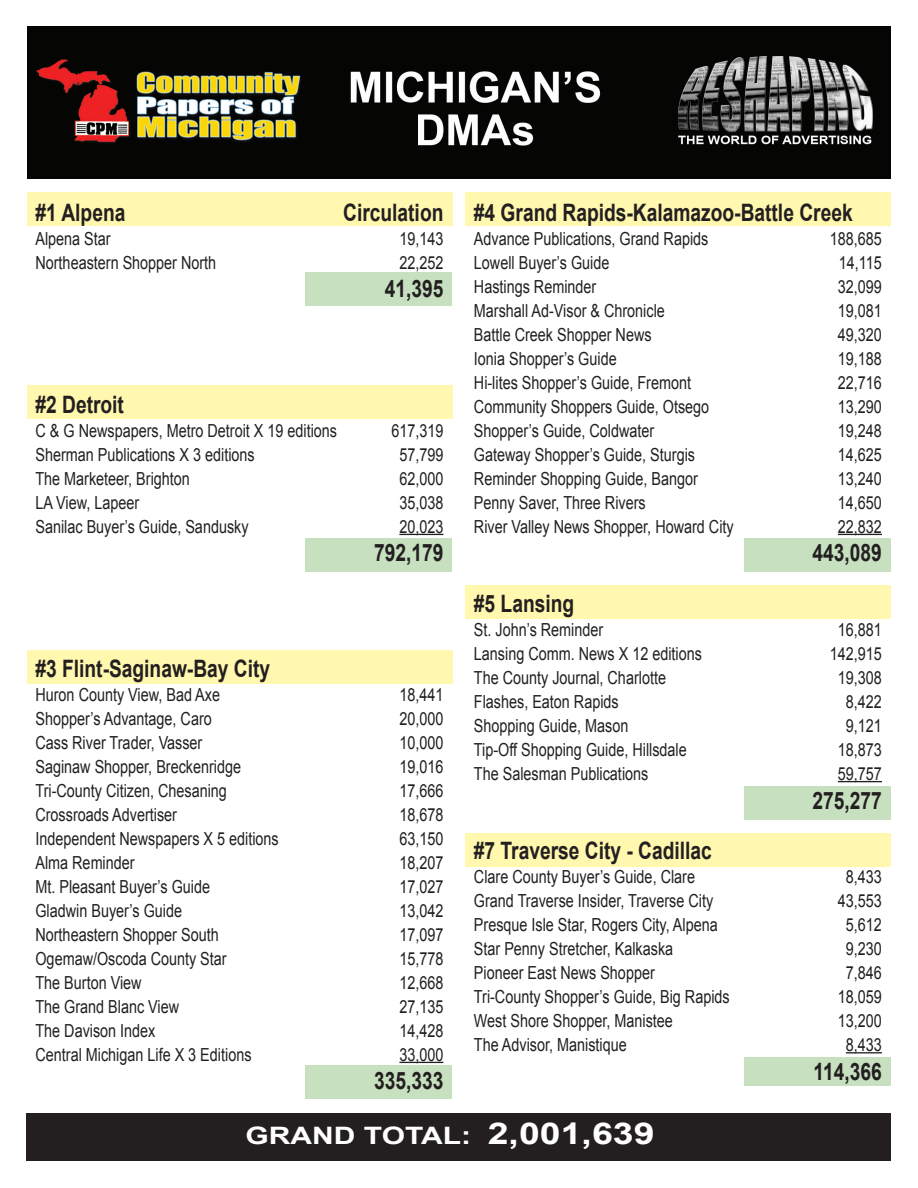
<style>
.page{position:relative;width:918px;height:1188px;background:#fff}
.page>*{position:absolute;margin:0;border:0;box-sizing:border-box;transform-origin:0 0}
.t1{font:700 24px "Arial";color:#231f20;scale:.8 1}
.t2{font:700 24px "Arial";color:#fff;scale:1.25 1}
.t3{font:18px "Arial";color:#231f20;scale:.8 1}
.s1{font-size:30px}
</style>
<div class="page">
<div style="left:306px;top:1066px;width:146px;height:33px;background:#c7e0bf"></div>
<div style="left:306px;top:272px;width:146px;height:33px;background:#c7e0bf"></div>
<div style="left:306px;top:538px;width:146px;height:33px;background:#c7e0bf"></div>
<div style="left:745px;top:786px;width:146px;height:33px;background:#c7e0bf"></div>
<div style="left:744px;top:538px;width:146px;height:33px;background:#c7e0bf"></div>
<div style="left:745px;top:1057px;width:146px;height:28px;background:#c7e0bf"></div>
<div style="left:465px;top:833px;width:426px;height:33px;background:#fff8ae"></div>
<div style="left:465px;top:585px;width:426px;height:33px;background:#fff8ae"></div>
<div style="left:465px;top:193px;width:426px;height:33px;background:#fff8ae"></div>
<div style="left:28px;top:650px;width:425px;height:33px;background:#fff8ae"></div>
<div style="left:28px;top:385px;width:425px;height:33px;background:#fff8ae"></div>
<div style="left:27px;top:193px;width:426px;height:33px;background:#fff8ae"></div>
<hr style="left:399px;top:534px;width:44px;height:1px;background:#231f20">
<hr style="left:399px;top:1062px;width:44px;height:1px;background:#231f20">
<img style="left:28px;top:27px;width:862px;height:152px">
<div style="left:27px;top:1113px;width:864px;height:48px;background:#231f20"></div>
<hr style="left:838px;top:534px;width:44px;height:1px;background:#231f20">
<hr style="left:838px;top:781px;width:44px;height:1px;background:#231f20">
<hr style="left:846px;top:1052px;width:36px;height:1px;background:#231f20">
<p class="t1" style="left:35px;top:196px;width:114px">#1 Alpena</p>
<p class="t1" style="left:343px;top:196px;width:127px">Circulation</p>
<p class="t3" style="left:35px;top:226px;width:96px">Alpena Star</p>
<p class="t3" style="left:399px;top:226px;width:57px">19,143</p>
<p class="t3" style="left:35px;top:250px;width:228px">Northeastern Shopper North</p>
<p class="t3" style="left:399px;top:250px;width:57px">22,252</p>
<p class="t1" style="left:385px;top:273px;width:75px">41,395</p>
<p class="t1" style="left:474px;top:196px;width:475px">#4 Grand Rapids-Kalamazoo-Battle Creek</p>
<p class="t3" style="left:474px;top:226px;width:295px">Advance Publications, Grand Rapids</p>
<p class="t3" style="left:830px;top:226px;width:67px">188,685</p>
<p class="t3" style="left:474px;top:250px;width:171px">Lowell Buyer’s Guide</p>
<p class="t3" style="left:839px;top:250px;width:55px">14,115</p>
<p class="t3" style="left:474px;top:274px;width:155px">Hastings Reminder</p>
<p class="t3" style="left:838px;top:274px;width:57px">32,099</p>
<p class="t3" style="left:474px;top:298px;width:240px">Marshall Ad-Visor &amp; Chronicle</p>
<p class="t3" style="left:838px;top:298px;width:57px">19,081</p>
<p class="t3" style="left:474px;top:322px;width:224px">Battle Creek Shopper News</p>
<p class="t3" style="left:838px;top:322px;width:57px">49,320</p>
<p class="t3" style="left:474px;top:346px;width:180px">Ionia Shopper’s Guide</p>
<p class="t3" style="left:838px;top:346px;width:57px">19,188</p>
<p class="t3" style="left:474px;top:370px;width:273px">Hi-lites Shopper’s Guide, Fremont</p>
<p class="t3" style="left:838px;top:370px;width:57px">22,716</p>
<p class="t3" style="left:474px;top:394px;width:296px">Community Shoppers Guide, Otsego</p>
<p class="t3" style="left:838px;top:394px;width:57px">13,290</p>
<p class="t3" style="left:474px;top:418px;width:227px">Shopper’s Guide, Coldwater</p>
<p class="t3" style="left:838px;top:418px;width:57px">19,248</p>
<p class="t3" style="left:474px;top:442px;width:278px">Gateway Shopper’s Guide, Sturgis</p>
<p class="t3" style="left:838px;top:442px;width:57px">14,625</p>
<p class="t3" style="left:474px;top:466px;width:282px">Reminder Shopping Guide, Bangor</p>
<p class="t3" style="left:838px;top:466px;width:57px">13,240</p>
<p class="t3" style="left:474px;top:490px;width:216px">Penny Saver, Three Rivers</p>
<p class="t3" style="left:838px;top:490px;width:57px">14,650</p>
<p class="t3" style="left:474px;top:514px;width:326px">River Valley News Shopper, Howard City</p>
<p class="t3" style="left:838px;top:514px;width:57px">22,832</p>
<p class="t1" style="left:813px;top:537px;width:88px">443,089</p>
<p class="t1" style="left:474px;top:587px;width:127px">#5 Lansing</p>
<p class="t3" style="left:474px;top:618px;width:163px">St. John’s Reminder</p>
<p class="t3" style="left:838px;top:618px;width:57px">16,881</p>
<p class="t3" style="left:474px;top:642px;width:287px">Lansing Comm. News X 12 editions</p>
<p class="t3" style="left:830px;top:642px;width:67px">142,915</p>
<p class="t3" style="left:474px;top:666px;width:242px">The County Journal, Charlotte</p>
<p class="t3" style="left:838px;top:666px;width:57px">19,308</p>
<p class="t3" style="left:474px;top:690px;width:183px">Flashes, Eaton Rapids</p>
<p class="t3" style="left:846px;top:690px;width:47px">8,422</p>
<p class="t3" style="left:474px;top:714px;width:195px">Shopping Guide, Mason</p>
<p class="t3" style="left:846px;top:714px;width:47px">9,121</p>
<p class="t3" style="left:474px;top:738px;width:268px">Tip-Off Shopping Guide, Hillsdale</p>
<p class="t3" style="left:838px;top:738px;width:57px">18,873</p>
<p class="t3" style="left:474px;top:762px;width:220px">The Salesman Publications</p>
<p class="t3" style="left:838px;top:762px;width:57px">59,757</p>
<p class="t1" style="left:813px;top:784px;width:88px">275,277</p>
<p class="t1" style="left:474px;top:835px;width:299px">#7 Traverse City - Cadillac</p>
<p class="t3" style="left:474px;top:865px;width:278px">Clare County Buyer’s Guide, Clare</p>
<p class="t3" style="left:846px;top:865px;width:47px">8,433</p>
<p class="t3" style="left:474px;top:889px;width:301px">Grand Traverse Insider, Traverse City</p>
<p class="t3" style="left:838px;top:889px;width:57px">43,553</p>
<p class="t3" style="left:474px;top:913px;width:306px">Presque Isle Star, Rogers City, Alpena</p>
<p class="t3" style="left:846px;top:913px;width:47px">5,612</p>
<p class="t3" style="left:474px;top:937px;width:251px">Star Penny Stretcher, Kalkaska</p>
<p class="t3" style="left:846px;top:937px;width:47px">9,230</p>
<p class="t3" style="left:474px;top:961px;width:228px">Pioneer East News Shopper</p>
<p class="t3" style="left:846px;top:961px;width:47px">7,846</p>
<p class="t3" style="left:474px;top:985px;width:321px">Tri-County Shopper’s Guide, Big Rapids</p>
<p class="t3" style="left:838px;top:985px;width:57px">18,059</p>
<p class="t3" style="left:474px;top:1009px;width:250px">West Shore Shopper, Manistee</p>
<p class="t3" style="left:838px;top:1009px;width:57px">13,200</p>
<p class="t3" style="left:474px;top:1033px;width:193px">The Advisor, Manistique</p>
<p class="t3" style="left:846px;top:1033px;width:47px">8,433</p>
<p class="t1" style="left:814px;top:1055px;width:87px">114,366</p>
<p class="t2" style="left:246px;top:1120px;width:329px">GRAND TOTAL: <span class="s1">2,001,639</span></p>
<p class="t1" style="left:35px;top:388px;width:112px">#2 Detroit</p>
<p class="t3" style="left:35px;top:418px;width:379px">C &amp; G Newspapers, Metro Detroit X 19 editions</p>
<p class="t3" style="left:391px;top:418px;width:67px">617,319</p>
<p class="t3" style="left:35px;top:442px;width:276px">Sherman Publications X 3 editions</p>
<p class="t3" style="left:399px;top:442px;width:57px">57,799</p>
<p class="t3" style="left:35px;top:466px;width:195px">The Marketeer, Brighton</p>
<p class="t3" style="left:399px;top:466px;width:57px">62,000</p>
<p class="t3" style="left:35px;top:490px;width:131px">LA View, Lapeer</p>
<p class="t3" style="left:399px;top:490px;width:57px">35,038</p>
<p class="t3" style="left:35px;top:514px;width:268px">Sanilac Buyer’s Guide, Sandusky</p>
<p class="t3" style="left:399px;top:514px;width:57px">20,023</p>
<p class="t1" style="left:374px;top:537px;width:88px">792,179</p>
<p class="t1" style="left:35px;top:652px;width:295px">#3 Flint-Saginaw-Bay City</p>
<p class="t3" style="left:35px;top:682px;width:232px">Huron County View, Bad Axe</p>
<p class="t3" style="left:399px;top:682px;width:57px">18,441</p>
<p class="t3" style="left:35px;top:706px;width:222px">Shopper’s Advantage, Caro</p>
<p class="t3" style="left:399px;top:706px;width:57px">20,000</p>
<p class="t3" style="left:35px;top:730px;width:210px">Cass River Trader, Vasser</p>
<p class="t3" style="left:399px;top:730px;width:57px">10,000</p>
<p class="t3" style="left:35px;top:754px;width:259px">Saginaw Shopper, Breckenridge</p>
<p class="t3" style="left:399px;top:754px;width:57px">19,016</p>
<p class="t3" style="left:35px;top:778px;width:241px">Tri-County Citizen, Chesaning</p>
<p class="t3" style="left:399px;top:778px;width:57px">17,666</p>
<p class="t3" style="left:35px;top:802px;width:179px">Crossroads Advertiser</p>
<p class="t3" style="left:399px;top:802px;width:57px">18,678</p>
<p class="t3" style="left:35px;top:826px;width:306px">Independent Newspapers X 5 editions</p>
<p class="t3" style="left:399px;top:826px;width:57px">63,150</p>
<p class="t3" style="left:35px;top:850px;width:126px">Alma Reminder</p>
<p class="t3" style="left:399px;top:850px;width:57px">18,207</p>
<p class="t3" style="left:35px;top:874px;width:220px">Mt. Pleasant Buyer’s Guide</p>
<p class="t3" style="left:399px;top:874px;width:57px">17,027</p>
<p class="t3" style="left:35px;top:898px;width:185px">Gladwin Buyer’s Guide</p>
<p class="t3" style="left:399px;top:898px;width:57px">13,042</p>
<p class="t3" style="left:35px;top:922px;width:231px">Northeastern Shopper South</p>
<p class="t3" style="left:399px;top:922px;width:57px">17,097</p>
<p class="t3" style="left:35px;top:946px;width:241px">Ogemaw/Oscoda County Star</p>
<p class="t3" style="left:399px;top:946px;width:57px">15,778</p>
<p class="t3" style="left:35px;top:970px;width:134px">The Burton View</p>
<p class="t3" style="left:399px;top:970px;width:57px">12,668</p>
<p class="t3" style="left:35px;top:994px;width:181px">The Grand Blanc View</p>
<p class="t3" style="left:399px;top:994px;width:57px">27,135</p>
<p class="t3" style="left:35px;top:1018px;width:152px">The Davison Index</p>
<p class="t3" style="left:399px;top:1018px;width:57px">14,428</p>
<p class="t3" style="left:35px;top:1042px;width:272px">Central Michigan Life X 3 Editions</p>
<p class="t3" style="left:399px;top:1042px;width:57px">33,000</p>
<p class="t1" style="left:374px;top:1065px;width:88px">335,333</p>
</div>
